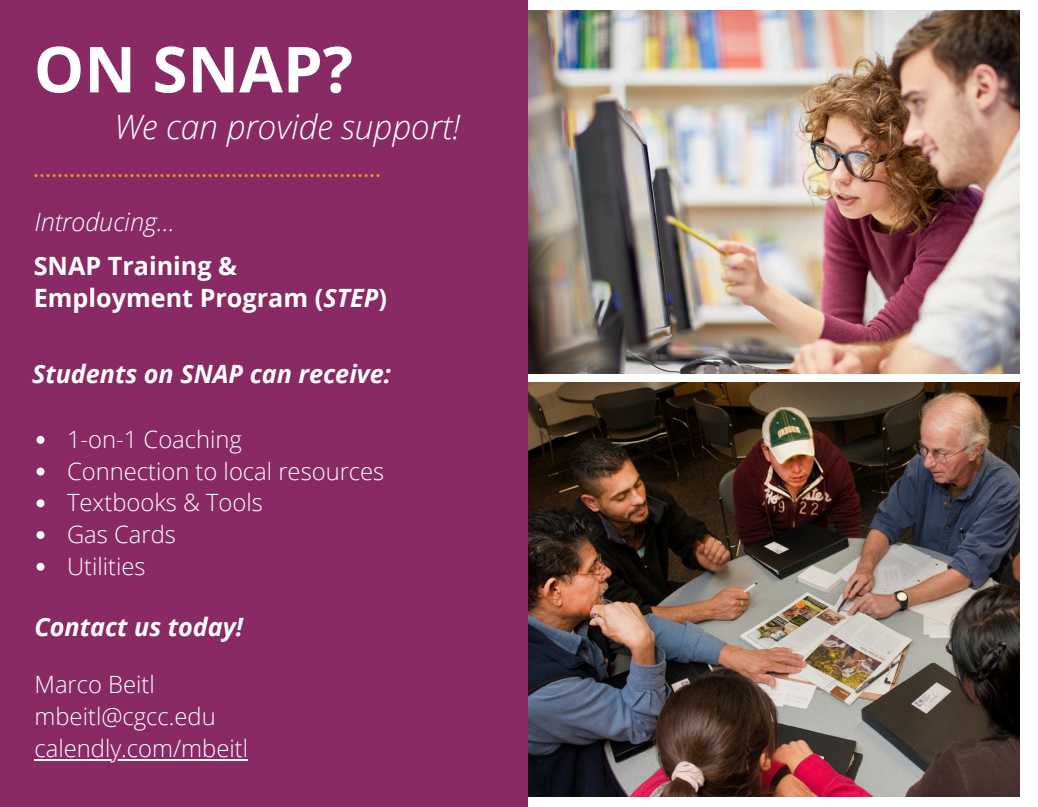
<style>
.page{position:relative;width:1038px;height:807px;background:#fff}
.page>*{position:absolute;margin:0;border:0;box-sizing:border-box;transform-origin:0 0}
.t1{font:700 63.6px "Open Sans";color:#fff}
.t2{font:italic 300 33.6px "Open Sans";color:#fff}
.t3{font:italic 700 25.2px "Open Sans";color:#fff}
.t4{font:700 25.2px/31.6px "Open Sans";color:#fff}
.t5{font:italic 300 25.2px "Open Sans";color:#fff}
.t6{font:300 24px "Open Sans";color:#fff}
.t7{font:300 23.6px "Open Sans";color:#fff}
.s1{font-style:italic}
</style>
<div class="page">
<img style="left:527px;top:10px;width:493px;height:363px">
<img style="left:527px;top:383px;width:492px;height:414px">
<div style="left:0;top:0;width:527px;height:806px;background:#892a65"></div>
<svg style="left:35px;top:174px;width:345px;height:3px"></svg>
<hr style="left:35px;top:759px;width:213px;height:2px;background:#fff">
<svg style="left:37px;top:436px;width:7px;height:8px"></svg>
<svg style="left:37px;top:468px;width:7px;height:8px"></svg>
<svg style="left:37px;top:499px;width:7px;height:8px"></svg>
<svg style="left:37px;top:531px;width:7px;height:8px"></svg>
<svg style="left:37px;top:563px;width:7px;height:8px"></svg>
<h3 class="t1" style="left:34px;top:24px;width:321px">ON SNAP?</h3>
<p class="t2" style="left:114px;top:103px;width:348px">We can provide support!</p>
<p class="t5" style="left:35px;top:204px;width:142px">Introducing...</p>
<p class="t4" style="left:34px;top:250px;width:355px">SNAP Training &amp;<br>Employment Program (<span class="s1">STEP</span>)</p>
<p class="t3" style="left:32px;top:357px;width:360px">Students on SNAP can receive:</p>
<p class="t7" style="left:67px;top:423px;width:176px">1-on-1 Coaching</p>
<p class="t7" style="left:67px;top:454px;width:319px">Connection to local resources</p>
<p class="t7" style="left:67px;top:486px;width:197px">Textbooks &amp; Tools</p>
<h3 class="t7" style="left:67px;top:518px;width:110px">Gas Cards</h3>
<p class="t7" style="left:67px;top:550px;width:80px">Utilities</p>
<h3 class="t3" style="left:35px;top:609px;width:210px">Contact us today!</h3>
<p class="t6" style="left:35px;top:668px;width:122px">Marco Beitl</p>
<p class="t6" style="left:35px;top:699px;width:183px">mbeitl@cgcc.edu</p>
<p class="t6" style="left:35px;top:731px;width:215px">calendly.com/mbeitl</p>
</div>
